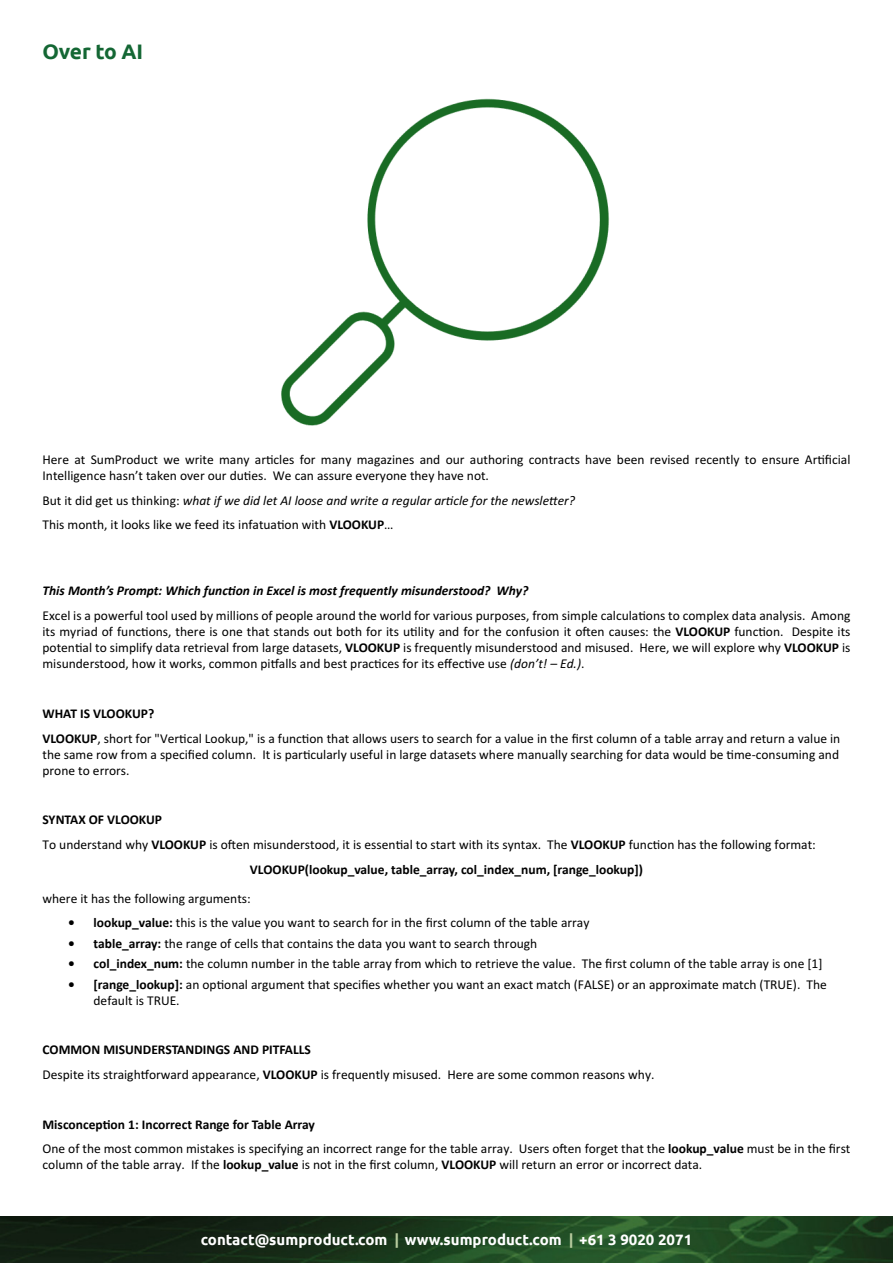
<style>
.page{position:relative;width:893px;height:1263px;background:#fff}
.page>*{position:absolute;margin:0;border:0;box-sizing:border-box;transform-origin:0 0}
.t1{font:700 21px "Ubuntu";letter-spacing:-.01em;color:#146734}
.t2{font:700 15px "Ubuntu";color:#fff}
.t3{font:13.5px/16.2px "Calibri";color:#000}
.t4{font:700 13.5px "Calibri";color:#000}
.t5{font:italic 700 13.5px "Calibri";color:#000}
.s1{font-style:italic}
.s2{font-weight:700}
.s3{color:#b7cb9e}
</style>
<div class="page">
<img style="left:0;top:1217px;width:893px;height:46px">
<img style="left:281px;top:98px;width:328px;height:328px">
<h1 class="t1" style="left:43px;top:39px;width:102px">Over to AI</h1>
<p class="t3" style="left:43px;top:451px;width:809px">Here at SumProduct we write many articles for many magazines and our authoring contracts have been revised recently to ensure Artificial<br>Intelligence hasn’t taken over our duties. We can assure everyone they have not.</p>
<p class="t3" style="left:43px;top:487px;width:534px;line-height:24.8px">But it did get us thinking: <span class="s1">what if we did let AI loose and write a regular article for the newsletter?<br></span>This month, it looks like we feed its infatuation with <span class="s2">VLOOKUP</span>…</p>
<p class="t5" style="left:43px;top:582px;width:487px">This Month’s Prompt: Which function in Excel is most frequently misunderstood? Why?</p>
<p class="t3" style="left:43px;top:607px;width:809px;text-align:justify">Excel is a powerful tool used by millions of people around the world for various purposes, from simple calculations to complex data analysis. Among its myriad of functions, there is one that stands out both for its utility and for the confusion it often causes: the <span class="s2">VLOOKUP</span> function. Despite its potential to simplify data retrieval from large datasets, <span class="s2">VLOOKUP</span> is frequently misunderstood and misused. Here, we will explore why <span class="s2">VLOOKUP</span> is misunderstood, how it works, common pitfalls and best practices for its effective use <span class="s1">(don’t! – Ed.)</span>.</p>
<p class="t3" style="left:43px;top:700px;width:799px;line-height:24.8px"><span class="s2">WHAT IS VLOOKUP?<br>VLOOKUP</span>, short for "Vertical Lookup," is a function that allows users to search for a value in the first column of a table array and return a value in</p>
<p class="t3" style="left:43px;top:746px;width:798px">the same row from a specified column. It is particularly useful in large datasets where manually searching for data would be time-consuming and prone to errors.</p>
<p class="t4" style="left:43px;top:810px;width:121px">SYNTAX OF VLOOKUP</p>
<p class="t3" style="left:43px;top:836px;width:775px">To understand why <span class="s2">VLOOKUP</span> is often misunderstood, it is essential to start with its syntax. The <span class="s2">VLOOKUP</span> function has the following format:</p>
<p class="t4" style="left:250px;top:860px;width:395px">VLOOKUP(lookup_value, table_array, col_index_num, [range_lookup])</p>
<p class="t3" style="left:43px;top:890px;width:210px">where it has the following arguments:</p>
<p class="t3" style="left:68px;top:914px;width:523px"><span class="s2">• lookup_value:</span> this is the value you want to search for in the first column of the table array</p>
<p class="t3" style="left:68px;top:935px;width:471px"><span class="s2">• table_array:</span> the range of cells that contains the data you want to search through</p>
<p class="t3" style="left:68px;top:955px;width:756px"><span class="s2">• col_index_num:</span> the column number in the table array from which to retrieve the value. The first column of the table array is one [1]</p>
<p class="t3" style="left:94px;top:976px;width:735px;text-indent:-26px"><span class="s2">• [range_lookup]:</span> an optional argument that specifies whether you want an exact match (FALSE) or an approximate match (TRUE). The default is TRUE.</p>
<p class="t3" style="left:43px;top:1037px;width:613px;line-height:24.8px"><span class="s2">COMMON MISUNDERSTANDINGS AND PITFALLS<br></span>Despite its straightforward appearance, <span class="s2">VLOOKUP</span> is frequently misused. Here are some common reasons why.</p>
<p class="t3" style="left:43px;top:1111px;width:809px;line-height:24.8px"><span class="s2">Misconception 1: Incorrect Range for Table Array<br></span>One of the most common mistakes is specifying an incorrect range for the table array. Users often forget that the <span class="s2">lookup_value</span> must be in the first</p>
<p class="t3" style="left:43px;top:1156px;width:661px">column of the table array. If the <span class="s2">lookup_value</span> is not in the first column, <span class="s2">VLOOKUP</span> will return an error or incorrect data.</p>
<p class="t2" style="left:201px;top:1231px;width:493px">contact@sumproduct.com <span class="s3">|</span> www.sumproduct.com <span class="s3">|</span> +61 3 9020 2071</p>
</div>
